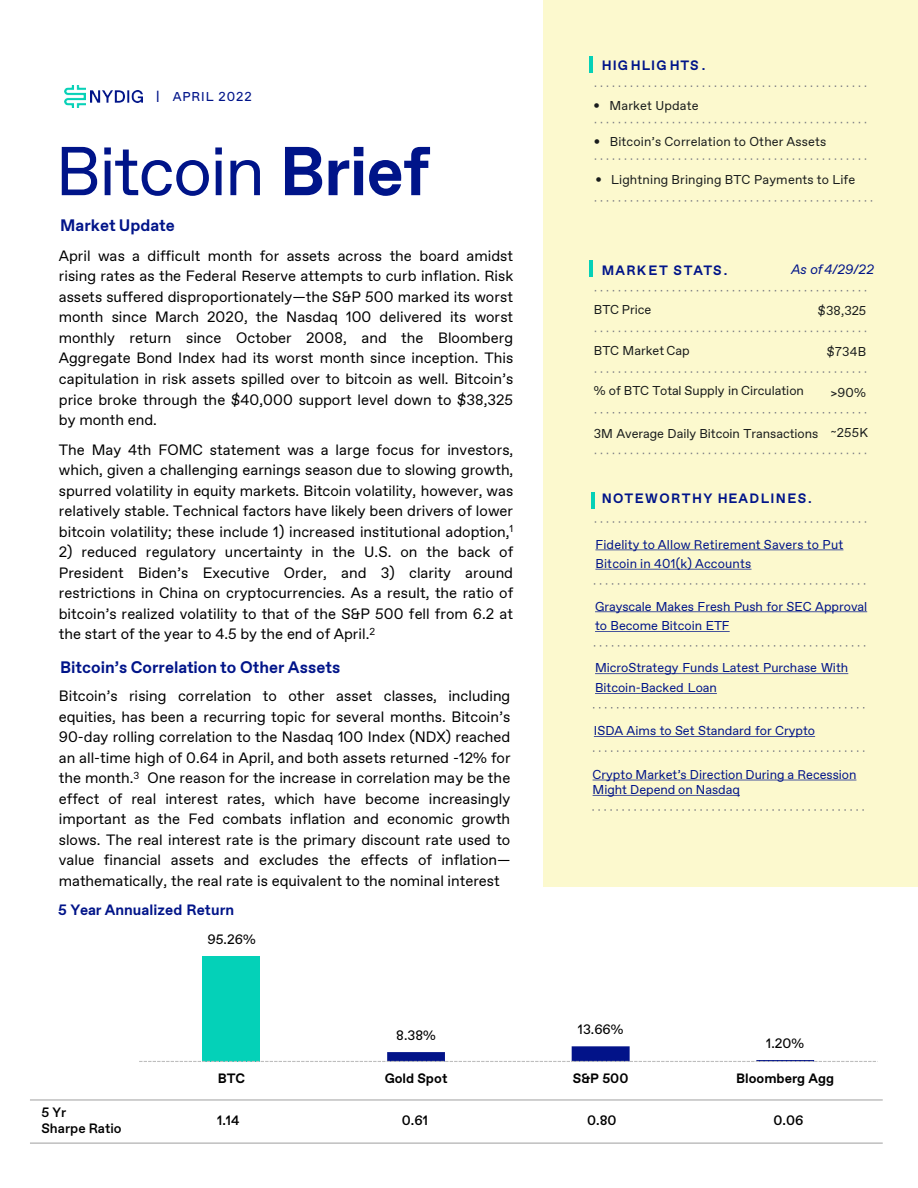
<style>
.page{position:relative;width:918px;height:1188px;background:#fff}
.page>*{position:absolute;margin:0;border:0;box-sizing:border-box;transform-origin:0 0}
.t1{font:69px "ABC Favorit";letter-spacing:-.025em;color:#001489}
.t2{font:700 16.5px "ABC Favorit";letter-spacing:-.005em;color:#001489}
.t3{font:15px/20.5px "ABC Favorit";color:#000;text-align:justify}
.t4{font:700 15px "ABC Favorit";color:#001489}
.t5{font:700 13.5px "ABC Favorit";letter-spacing:.09em;color:#001489}
.t6{font:500 13.5px/16.2px "ABC Favorit";color:#000}
.t7{font:700 13.5px "ABC Favorit";color:#000}
.t8{font:13.5px "ABC Favorit";color:#000}
.t9{font:italic 13.5px "ABC Favorit";letter-spacing:-.005em;color:#001489}
.t10{font:12.75px/19.8px "ABC Favorit";color:#001489}
.t11{font:12.75px "ABC Favorit";letter-spacing:.01em;color:#191c1c}
.t12{font:12.75px "ABC Favorit";letter-spacing:.07em;color:#001489}
.s1{font-weight:700}
</style>
<div class="page">
<div style="left:202px;top:956px;width:58px;height:105px;background:#04d1b8"></div>
<svg style="left:139px;top:1046px;width:737px;height:16px"></svg>
<div style="left:543px;top:0;width:374px;height:886px;background:#fcf9ce"></div>
<hr style="left:590px;top:260px;width:3px;height:17px;background:#05d1b7">
<hr style="left:590px;top:56px;width:3px;height:17px;background:#05d1b7">
<svg style="left:595px;top:550px;width:248px;height:1px"></svg>
<svg style="left:595px;top:569px;width:157px;height:1px"></svg>
<svg style="left:595px;top:673px;width:253px;height:1px"></svg>
<svg style="left:595px;top:693px;width:122px;height:1px"></svg>
<svg style="left:594px;top:736px;width:221px;height:1px"></svg>
<svg style="left:595px;top:290px;width:272px;height:1px"></svg>
<svg style="left:595px;top:331px;width:272px;height:1px"></svg>
<svg style="left:595px;top:371px;width:272px;height:2px"></svg>
<svg style="left:595px;top:412px;width:272px;height:1px"></svg>
<svg style="left:595px;top:85px;width:272px;height:2px"></svg>
<svg style="left:595px;top:122px;width:272px;height:1px"></svg>
<svg style="left:595px;top:158px;width:272px;height:2px"></svg>
<svg style="left:595px;top:200px;width:278px;height:2px"></svg>
<svg style="left:595px;top:521px;width:272px;height:2px"></svg>
<svg style="left:593px;top:707px;width:272px;height:2px"></svg>
<svg style="left:593px;top:750px;width:272px;height:2px"></svg>
<svg style="left:592px;top:809px;width:272px;height:2px"></svg>
<hr style="left:591px;top:492px;width:4px;height:17px;background:#05d1b7">
<img style="left:64px;top:86px;width:22px;height:22px">
<img style="left:91px;top:91px;width:51px;height:12px">
<svg style="left:593px;top:780px;width:263px;height:1px"></svg>
<svg style="left:593px;top:795px;width:147px;height:1px"></svg>
<svg style="left:594px;top:583px;width:272px;height:2px"></svg>
<svg style="left:594px;top:645px;width:272px;height:2px"></svg>
<svg style="left:595px;top:611px;width:272px;height:1px"></svg>
<svg style="left:595px;top:631px;width:135px;height:1px"></svg>
<svg style="left:595px;top:453px;width:272px;height:1px"></svg>
<hr style="left:30px;top:1099px;width:853px;height:2px;background:#bfbfbf">
<hr style="left:30px;top:1142px;width:853px;height:2px;background:#bfbfbf">
<p class="t12" style="left:156px;top:89px;width:97px">| APRIL 2022</p>
<p class="t1" style="left:55px;top:131px;width:376px">Bitcoin <span class="s1">Brief</span></p>
<p class="t2" style="left:60px;top:215px;width:116px">Market Update</p>
<p class="t3" style="left:59px;top:246px;width:456px">April was a difficult month for assets across the board amidst rising rates as the Federal Reserve attempts to curb inflation. Risk assets suffered disproportionately—the S&amp;P 500 marked its worst month since March 2020, the Nasdaq 100 delivered its worst monthly return since October 2008, and the Bloomberg Aggregate Bond Index had its worst month since inception. This capitulation in risk assets spilled over to bitcoin as well. Bitcoin’s price broke through the $40,000 support level down to $38,325 by month end.</p>
<p class="t3" style="left:59px;top:439px;width:456px">The May 4th FOMC statement was a large focus for investors, which, given a challenging earnings season due to slowing growth, spurred volatility in equity markets. Bitcoin volatility, however, was relatively stable. Technical factors have likely been drivers of lower bitcoin volatility; these include 1) increased institutional adoption,<sup>1</sup></p>
<p class="t3" style="left:59px;top:542px;width:456px">2) reduced regulatory uncertainty in the U.S. on the back of President Biden’s Executive Order, and 3) clarity around restrictions in China on cryptocurrencies. As a result, the ratio of bitcoin’s realized volatility to that of the S&amp;P 500 fell from 6.2 at the start of the year to 4.5 by the end of April.<sup>2</sup></p>
<p class="t2" style="left:60px;top:657px;width:282px">Bitcoin’s Correlation to Other Assets</p>
<p class="t3" style="left:59px;top:686px;width:453px">Bitcoin’s rising correlation to other asset classes, including equities, has been a recurring topic for several months. Bitcoin’s 90-day rolling correlation to the Nasdaq 100 Index (NDX) reached an all-time high of 0.64 in April, and both assets returned -12% for the month.<sup>3</sup> One reason for the increase in correlation may be the effect of real interest rates, which have become increasingly important as the Fed combats inflation and economic growth slows. The real interest rate is the primary discount rate used to value financial assets and excludes the effects of inflation— mathematically, the real rate is equivalent to the nominal interest</p>
<p class="t4" style="left:58px;top:901px;width:178px">5 Year Annualized Return</p>
<p class="t8" style="left:207px;top:931px;width:50px">95.26%</p>
<p class="t8" style="left:396px;top:1028px;width:41px">8.38%</p>
<p class="t5" style="left:602px;top:57px;width:105px">HIG HLIG HTS .</p>
<p class="t11" style="left:594px;top:98px;width:106px">• Market Update</p>
<p class="t11" style="left:594px;top:134px;width:234px">• Bitcoin’s Correlation to Other Assets</p>
<p class="t11" style="left:595px;top:172px;width:261px">• Lightning Bringing BTC Payments to Life</p>
<p class="t9" style="left:791px;top:262px;width:84px">As of4/29/22</p>
<p class="t5" style="left:602px;top:262px;width:127px">MARKET STATS.</p>
<p class="t11" style="left:594px;top:302px;width:59px">BTC Price</p>
<p class="t11" style="left:818px;top:303px;width:50px">$38,325</p>
<p class="t11" style="left:594px;top:343px;width:97px">BTC Market Cap</p>
<p class="t11" style="left:827px;top:344px;width:41px">$734B</p>
<p class="t11" style="left:594px;top:384px;width:212px">% of BTC Total Supply in Circulation</p>
<p class="t11" style="left:830px;top:385px;width:37px">&gt;90%</p>
<p class="t11" style="left:594px;top:426px;width:226px">3M Average Daily Bitcoin Transactions</p>
<p class="t11" style="left:830px;top:425px;width:39px">~255K</p>
<p class="t5" style="left:602px;top:491px;width:211px">NOTEWORTHY HEADLINES.</p>
<p class="t10" style="left:595px;top:535px;width:249px;line-height:19.2px">Fidelity to Allow Retirement Savers to Put<br>Bitcoin in 401(k) Accounts</p>
<p class="t10" style="left:595px;top:597px;width:274px">Grayscale Makes Fresh Push for SEC Approval to Become Bitcoin ETF</p>
<p class="t10" style="left:595px;top:658px;width:255px">MicroStrategy Funds Latest Purchase With<br>Bitcoin-Backed Loan</p>
<p class="t10" style="left:594px;top:721px;width:223px">ISDA Aims to Set Standard for Crypto</p>
<p class="t10" style="left:593px;top:767px;width:265px;line-height:15.3px">Crypto Market’s Direction During a Recession<br>Might Depend on Nasdaq</p>
<p class="t8" style="left:578px;top:1022px;width:47px">13.66%</p>
<p class="t8" style="left:766px;top:1036px;width:39px">1.20%</p>
<p class="t7" style="left:218px;top:1070px;width:29px">BTC</p>
<p class="t7" style="left:385px;top:1070px;width:64px">Gold Spot</p>
<p class="t7" style="left:573px;top:1070px;width:57px">S&amp;P 500</p>
<p class="t7" style="left:736px;top:1070px;width:99px">Bloomberg Agg</p>
<p class="t6" style="left:42px;top:1104px;width:82px">5 Yr<br>Sharpe Ratio</p>
<p class="t6" style="left:217px;top:1113px;width:24px">1.14</p>
<p class="t6" style="left:402px;top:1113px;width:28px">0.61</p>
<p class="t6" style="left:587px;top:1113px;width:31px">0.80</p>
<p class="t6" style="left:774px;top:1113px;width:32px">0.06</p>
</div>
